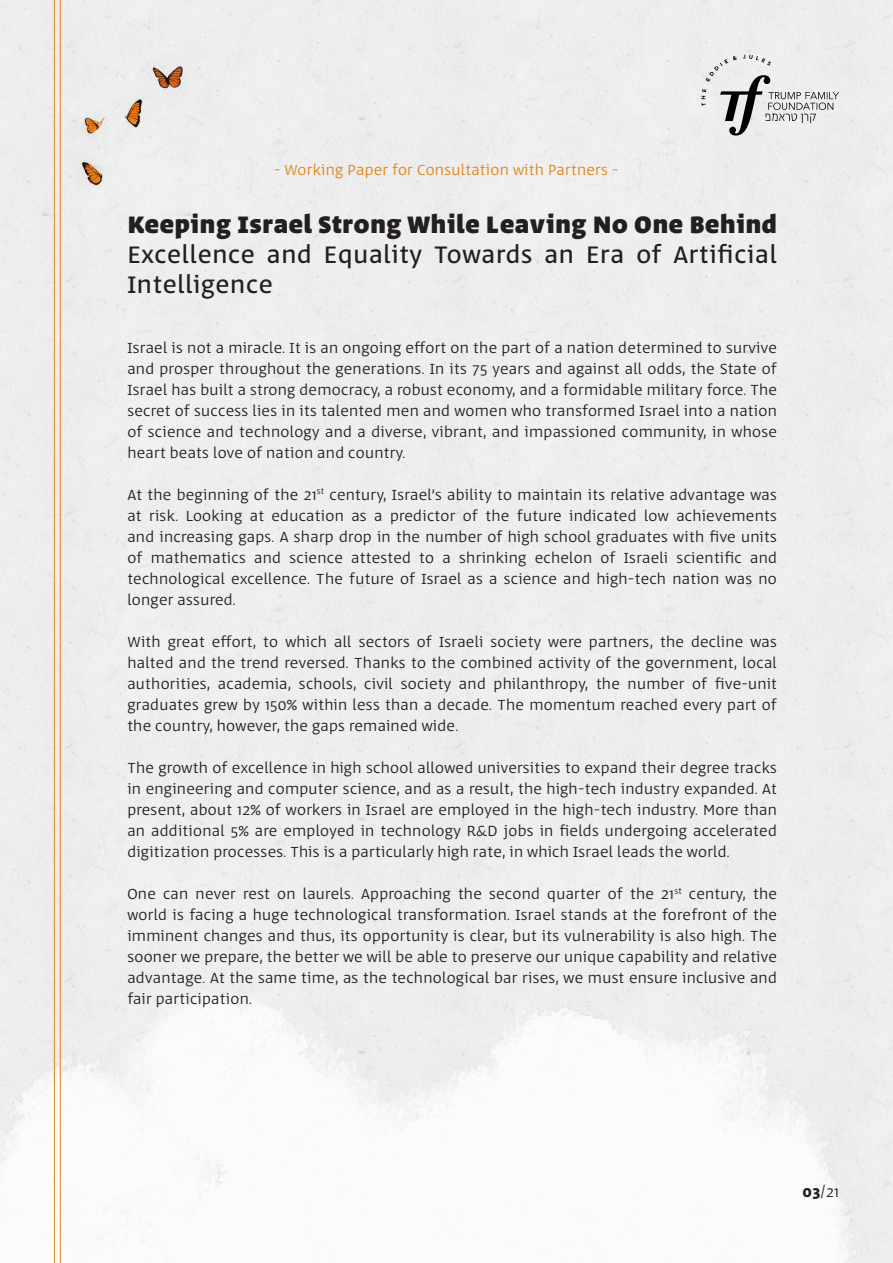
<style>
.page{position:relative;width:893px;height:1263px;background:#fff}
.page>*{position:absolute;margin:0;border:0;box-sizing:border-box;transform-origin:0 0}
.t1{font:27px/30px "Abraham";letter-spacing:.03em;color:#231f20}
.t2{font:900 27px "Abraham";letter-spacing:.03em;color:#231f20}
.t3{font:300 16.5px/21px "Abraham";letter-spacing:.02em;color:#231f20}
.t4{font:300 16.5px "Abraham";letter-spacing:.02em;color:#e0861d}
.t5{font:300 9.6px "Abraham";color:#231f20}
.s1{font-weight:700}
</style>
<div class="page">
<img style="left:0;top:922px;width:893px;height:341px">
<img style="left:43px;top:54px;width:148px;height:162px">
<svg style="left:701px;top:55px;width:138px;height:81px"></svg>
<hr style="left:54px;top:0;width:1px;height:1263px;background:#e0861d">
<hr style="left:60px;top:0;width:1px;height:1263px;background:#e0861d">
<p class="t4" style="left:274px;top:158px;width:346px">- Working Paper for Consultation with Partners -</p>
<p class="t2" style="left:127px;top:208px;width:651px">Keeping Israel Strong While Leaving No One Behind</p>
<p class="t1" style="left:127px;top:240px;width:651px">Excellence and Equality Towards an Era of Artificial<br>Intelligence</p>
<p class="t3" style="left:127px;top:338px;width:651px;text-align:justify">Israel is not a miracle It. is an ongoing effort on the part of a nation determined to survive and prosper throughout the generations. In its 75 years and against all odds, the State of Israel has built a strong democracy a, robust economy, and a formidable military force. The secret of success lies in its talented men and women who transformed Israel into a nation of science and technology and a diverse, vibrant, and impassioned community in, whose heart beats love of nation and country.</p>
<p class="t3" style="left:330px;top:485px;width:449px">century, Israel s’ ability to maintain its relative advantage was</p>
<p class="t3" style="left:127px;top:485px;width:191px">At the beginning of the 21</p>
<p class="t5" style="left:317px;top:485px;width:9px">st</p>
<p class="t3" style="left:463px;top:506px;width:16px">of</p>
<p class="t3" style="left:517px;top:506px;width:46px">future</p>
<p class="t3" style="left:149px;top:506px;width:31px">risk.</p>
<p class="t3" style="left:186px;top:506px;width:58px">Looking</p>
<p class="t3" style="left:271px;top:506px;width:74px">education</p>
<p class="t3" style="left:390px;top:506px;width:67px">predictor</p>
<p class="t3" style="left:485px;top:506px;width:25px">the</p>
<p class="t3" style="left:569px;top:506px;width:69px">indicated</p>
<p class="t3" style="left:644px;top:506px;width:26px">low</p>
<p class="t3" style="left:676px;top:506px;width:102px">achievements</p>
<p class="t3" style="left:127px;top:506px;width:16px">at</p>
<p class="t3" style="left:127px;top:527px;width:651px">and increasing gaps A. sharp drop in the number of high school graduates with five units</p>
<p class="t3" style="left:750px;top:548px;width:28px">and</p>
<p class="t3" style="left:250px;top:506px;width:16px">at</p>
<p class="t3" style="left:351px;top:506px;width:17px">as</p>
<p class="t3" style="left:374px;top:506px;width:10px">a</p>
<p class="t3" style="left:127px;top:548px;width:651px">of<br>technological excellence. The future of Israel as a science and high-tech nation was no longer assured.</p>
<p class="t3" style="left:127px;top:632px;width:651px;text-align:right">With great effort, to which all sectors of Israeli society were partners, the decline was halted and the trend reversed. Thanks to the combined activity of the government, local five-unit</p>
<p class="t3" style="left:601px;top:548px;width:16px">of</p>
<p class="t3" style="left:677px;top:548px;width:67px">scientific</p>
<p class="t3" style="left:151px;top:548px;width:97px">mathematics</p>
<p class="t3" style="left:254px;top:548px;width:28px">and</p>
<p class="t3" style="left:351px;top:548px;width:61px">attested</p>
<p class="t3" style="left:459px;top:548px;width:69px">shrinking</p>
<p class="t3" style="left:535px;top:548px;width:59px">echelon</p>
<p class="t3" style="left:624px;top:548px;width:46px">Israeli</p>
<p class="t3" style="left:289px;top:548px;width:55px">science</p>
<p class="t3" style="left:419px;top:548px;width:16px">to</p>
<p class="t3" style="left:443px;top:548px;width:10px">a</p>
<p class="t3" style="left:692px;top:674px;width:16px">of</p>
<p class="t3" style="left:127px;top:674px;width:651px">authorities,<br>graduates grew by 150% within less than a decade. The momentum reached every part of the country, however, the gaps remained wide.</p>
<p class="t3" style="left:127px;top:758px;width:651px;text-align:justify">The growth of excellence in high school allowed universities to expand their degree tracks in engineering and computer science, and as a result, the high-tech industry expanded. At present, about 12% of workers in Israel are employed in the high-tech industry. More than an additional 5% are employed in technology &amp;R D jobs in fields undergoing accelerated digitization processes. This is a particularly high rate in, which Israel leads the world.</p>
<p class="t3" style="left:689px;top:884px;width:90px">century, the</p>
<p class="t3" style="left:218px;top:674px;width:75px">academia,</p>
<p class="t3" style="left:299px;top:674px;width:59px">schools,</p>
<p class="t3" style="left:364px;top:674px;width:30px">civil</p>
<p class="t3" style="left:459px;top:674px;width:28px">and</p>
<p class="t3" style="left:494px;top:674px;width:96px">philanthropy,</p>
<p class="t3" style="left:596px;top:674px;width:25px">the</p>
<p class="t3" style="left:628px;top:674px;width:58px">number</p>
<p class="t3" style="left:401px;top:674px;width:52px">society</p>
<p class="t3" style="left:127px;top:884px;width:651px">One can never rest on laurels. Approaching the second quarter of the 21<br>world is facing a huge technological transformation. Israel stands at the forefront of the imminent changes and thus, its opportunity is clear, but its vulnerability is also high. The sooner we prepare, the better we will be able to preserve our unique capability and relative advantage. At the same time, as the technological bar rises, we must ensure inclusive and fair participation.</p>
<p class="t5" style="left:674px;top:884px;width:9px">st</p>
<p class="t3" style="left:803px;top:1182px;width:38px"><span class="s1">03</span>/21</p>
</div>
